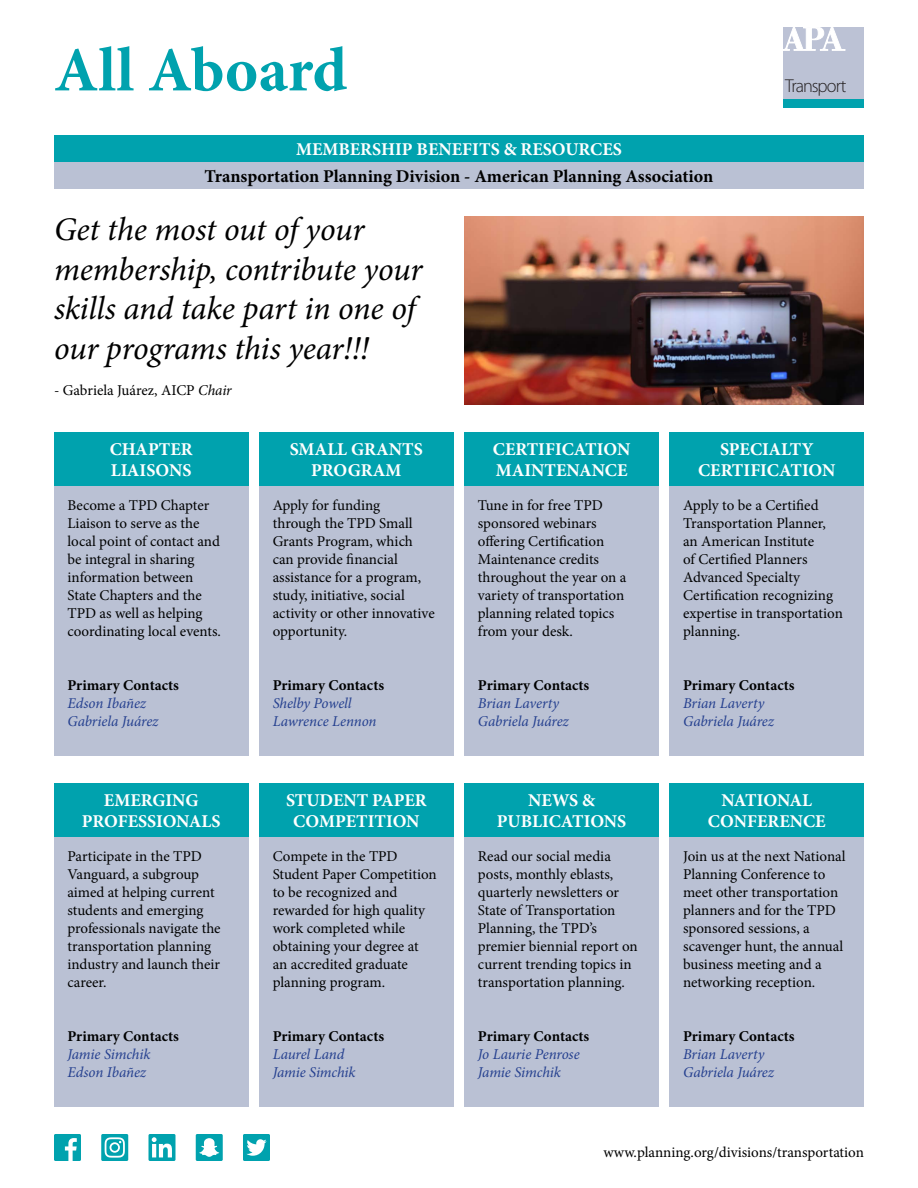
<style>
.page{position:relative;width:918px;height:1188px;background:#fff}
.page>*{position:absolute;margin:0;border:0;box-sizing:border-box;transform-origin:0 0}
.t1{font:700 63px "Minion Pro";color:#00a2ae}
.t2{font:italic 33px/39.6px "Minion Pro";letter-spacing:-.01em;color:#000101}
.t3{font:300 18.75px "Myriad Pro";letter-spacing:-.055em;color:#231f20}
.t4{font:700 18px/21.6px "Minion Pro";color:#fff;text-align:center}
.t5{font:700 18px "Minion Pro";color:#000}
.t6{font:15px/18px "Minion Pro";color:#000101}
.t7{font:italic 15px/18px "Minion Pro";letter-spacing:-.005em;color:#25408f}
.t8{font:700 15px "Minion Pro";color:#000101}
.t9{font:15px "Minion Pro";color:#000}
.s1{font-style:italic}
</style>
<div class="page">
<div style="left:670px;top:837px;width:194px;height:270px;background:#bac1d4"></div>
<div style="left:670px;top:783px;width:194px;height:54px;background:#00a2ae"></div>
<div style="left:464px;top:837px;width:195px;height:270px;background:#bac1d4"></div>
<div style="left:464px;top:783px;width:195px;height:54px;background:#00a2ae"></div>
<div style="left:259px;top:837px;width:195px;height:270px;background:#bac1d4"></div>
<div style="left:259px;top:783px;width:195px;height:54px;background:#00a2ae"></div>
<div style="left:54px;top:837px;width:194px;height:270px;background:#bac1d4"></div>
<div style="left:54px;top:783px;width:194px;height:54px;background:#00a2ae"></div>
<div style="left:670px;top:486px;width:194px;height:270px;background:#bac1d4"></div>
<div style="left:670px;top:432px;width:194px;height:54px;background:#00a2ae"></div>
<div style="left:464px;top:486px;width:195px;height:270px;background:#bac1d4"></div>
<div style="left:464px;top:432px;width:195px;height:54px;background:#00a2ae"></div>
<div style="left:259px;top:486px;width:195px;height:270px;background:#bac1d4"></div>
<div style="left:259px;top:432px;width:195px;height:54px;background:#00a2ae"></div>
<div style="left:54px;top:486px;width:194px;height:270px;background:#bac1d4"></div>
<div style="left:54px;top:432px;width:194px;height:54px;background:#00a2ae"></div>
<img style="left:464px;top:216px;width:400px;height:189px">
<svg style="left:243px;top:1134px;width:27px;height:27px"></svg>
<svg style="left:196px;top:1134px;width:27px;height:27px"></svg>
<svg style="left:148px;top:1134px;width:28px;height:27px"></svg>
<svg style="left:101px;top:1134px;width:27px;height:27px"></svg>
<svg style="left:54px;top:1134px;width:27px;height:27px"></svg>
<div style="left:54px;top:162px;width:810px;height:27px;background:#bac1d4"></div>
<div style="left:54px;top:135px;width:810px;height:27px;background:#00a2ae"></div>
<div style="left:783px;top:27px;width:81px;height:81px;background:#bcc2d5"></div>
<div style="left:783px;top:100px;width:81px;height:8px;background:#00a2ae"></div>
<svg style="left:783px;top:27px;width:62px;height:23px"></svg>
<h1 class="t1" style="left:54px;top:26px;width:295px">All Aboard</h1>
<p class="t4" style="left:296px;top:138px;width:327px">MEMBERSHIP BENEFITS &amp; RESOURCES</p>
<p class="t5" style="left:205px;top:164px;width:510px">Transportation Planning Division - American Planning Association</p>
<h2 class="t2" style="left:54px;top:210px;width:370px">Get the most out of your membership, contribute your skills and take part in one of our programs this year!!!</h2>
<p class="t6" style="left:54px;top:381px;width:179px">- Gabriela Juárez, AICP <span class="s1">Chair</span></p>
<p class="t3" style="left:785px;top:75px;width:63px">Transport</p>
<p class="t4" style="left:110px;top:438px;width:84px;text-align:left">CHAPTER<br>LIAISONS</p>
<p class="t6" style="left:68px;top:497px;width:155px">Become a TPD Chapter<br>Liaison to serve as the local point of contact and be integral in sharing information between<br>State Chapters and the<br>TPD as well as helping coordinating local events.</p>
<p class="t8" style="left:68px;top:675px;width:113px">Primary Contacts</p>
<p class="t7" style="left:68px;top:695px;width:93px">Edson Ibañez<br>Gabriela Juárez</p>
<p class="t4" style="left:82px;top:789px;width:140px">EMERGING<br>PROFESSIONALS</p>
<p class="t6" style="left:68px;top:848px;width:155px">Participate in the TPD<br>Vanguard, a subgroup aimed at helping current students and emerging professionals navigate the transportation planning industry and launch their career.</p>
<p class="t8" style="left:68px;top:1026px;width:113px">Primary Contacts</p>
<p class="t7" style="left:68px;top:1046px;width:84px">Jamie Simchik<br>Edson Ibañez</p>
<p class="t4" style="left:290px;top:438px;width:135px">SMALL GRANTS<br>PROGRAM</p>
<p class="t6" style="left:273px;top:497px;width:164px">Apply for funding<br>through the TPD Small<br>Grants Program, which can provide financial assistance for a program, study, initiative, social activity or other innovative opportunity.</p>
<p class="t8" style="left:273px;top:675px;width:113px">Primary Contacts</p>
<p class="t7" style="left:273px;top:695px;width:105px">Shelby Powell<br>Lawrence Lennon</p>
<p class="t4" style="left:286px;top:789px;width:142px">STUDENT PAPER<br>COMPETITION</p>
<p class="t6" style="left:273px;top:848px;width:166px">Compete in the TPD<br>Student Paper Competition to be recognized and rewarded for high quality work completed while obtaining your degree at an accredited graduate planning program.</p>
<p class="t8" style="left:273px;top:1026px;width:113px">Primary Contacts</p>
<p class="t7" style="left:273px;top:1046px;width:84px">Laurel Land<br>Jamie Simchik</p>
<p class="t4" style="left:493px;top:438px;width:139px;text-align:left">CERTIFICATION<br>MAINTENANCE</p>
<p class="t6" style="left:478px;top:497px;width:150px">Tune in for free TPD sponsored webinars offering Certification<br>Maintenance credits throughout the year on a variety of transportation planning related topics from your desk.</p>
<p class="t8" style="left:478px;top:675px;width:113px">Primary Contacts</p>
<p class="t7" style="left:478px;top:695px;width:93px">Brian Laverty<br>Gabriela Juárez</p>
<p class="t4" style="left:497px;top:789px;width:131px">NEWS &amp;<br>PUBLICATIONS</p>
<p class="t6" style="left:478px;top:848px;width:161px">Read our social media posts, monthly eblasts, quarterly newsletters or<br>State of Transportation<br>Planning, the TPD’s premier biennial report on current trending topics in transportation planning.</p>
<p class="t8" style="left:478px;top:1026px;width:113px">Primary Contacts</p>
<p class="t7" style="left:478px;top:1046px;width:103px">Jo Laurie Penrose<br>Jamie Simchik</p>
<p class="t4" style="left:698px;top:438px;width:139px">SPECIALTY<br>CERTIFICATION</p>
<p class="t6" style="left:683px;top:497px;width:161px">Apply to be a Certified<br>Transportation Planner, an American Institute<br>of Certified Planners<br>Advanced Specialty<br>Certification recognizing expertise in transportation planning.</p>
<p class="t8" style="left:683px;top:675px;width:113px">Primary Contacts</p>
<p class="t7" style="left:683px;top:695px;width:93px">Brian Laverty<br>Gabriela Juárez</p>
<p class="t4" style="left:708px;top:789px;width:119px">NATIONAL<br>CONFERENCE</p>
<p class="t6" style="left:683px;top:848px;width:164px">Join us at the next National<br>Planning Conference to meet other transportation planners and for the TPD sponsored sessions, a scavenger hunt, the annual business meeting and a networking reception.</p>
<p class="t8" style="left:683px;top:1026px;width:113px">Primary Contacts</p>
<p class="t7" style="left:683px;top:1046px;width:93px">Brian Laverty<br>Gabriela Juárez</p>
<p class="t9" style="left:604px;top:1142px;width:262px">www.planning.org/divisions/transportation</p>
</div>
